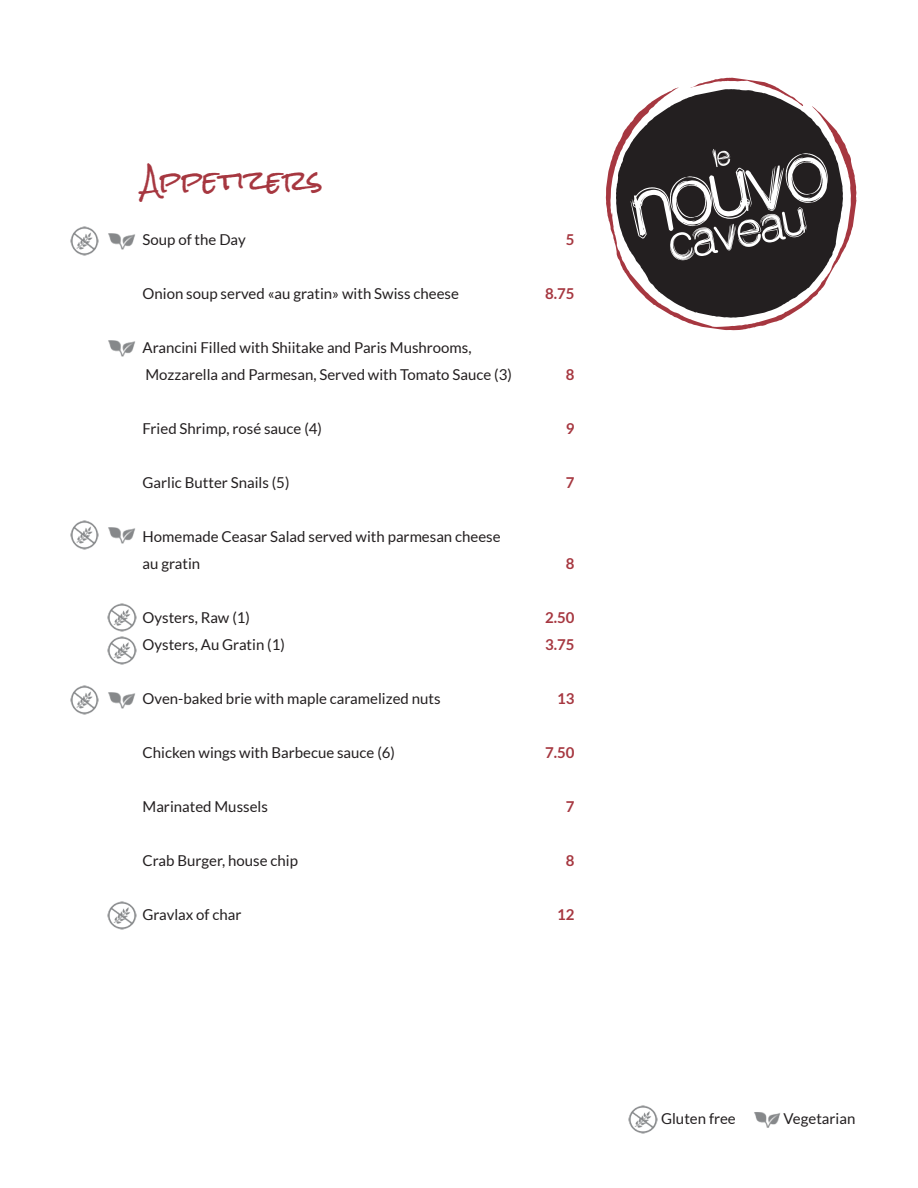
<style>
.page{position:relative;width:918px;height:1188px;background:#fff}
.page>*{position:absolute;margin:0;border:0;box-sizing:border-box;transform-origin:0 0}
.t1{font:27px "Rock Salt";color:#a63740}
.t2{font:15px/27px "Lato";color:#231f20}
.t3{font:700 15px "Lato";color:#a63740}
</style>
<div class="page">
<img style="left:70px;top:227px;width:29px;height:28px">
<img style="left:70px;top:521px;width:29px;height:28px">
<img style="left:108px;top:233px;width:27px;height:17px">
<img style="left:108px;top:527px;width:27px;height:17px">
<img style="left:108px;top:340px;width:27px;height:17px">
<img style="left:108px;top:603px;width:28px;height:29px">
<img style="left:108px;top:636px;width:28px;height:29px">
<svg style="left:693px;top:78px;width:83px;height:9px"></svg>
<svg style="left:606px;top:87px;width:250px;height:243px;fill:#231f20"></svg>
<img style="left:70px;top:686px;width:29px;height:28px">
<img style="left:108px;top:901px;width:28px;height:29px">
<img style="left:108px;top:692px;width:27px;height:17px">
<img style="left:629px;top:1106px;width:28px;height:28px">
<img style="left:754px;top:1112px;width:27px;height:16px">
<h1 class="t1" style="left:143px;top:166px;width:182px">Appetizers</h1>
<p class="t2" style="left:143px;top:226px;width:105px">Soup of the Day</p>
<p class="t3" style="left:566px;top:231px;width:10px">5</p>
<p class="t2" style="left:143px;top:280px;width:318px">Onion soup served «au gratin» with Swiss cheese</p>
<p class="t3" style="left:545px;top:285px;width:31px">8.75</p>
<p class="t2" style="left:143px;top:334px;width:371px">Arancini Filled with Shiitake and Paris Mushrooms,<br>Mozzarella and Parmesan, Served with Tomato Sauce (3)</p>
<p class="t3" style="left:566px;top:366px;width:10px">8</p>
<p class="t2" style="left:143px;top:415px;width:181px">Fried Shrimp, rosé sauce (4)</p>
<p class="t3" style="left:566px;top:420px;width:10px">9</p>
<p class="t2" style="left:143px;top:469px;width:148px">Garlic Butter Snails (5)</p>
<p class="t3" style="left:566px;top:474px;width:10px">7</p>
<p class="t2" style="left:143px;top:523px;width:360px">Homemade Ceasar Salad served with parmesan cheese au gratin</p>
<p class="t3" style="left:566px;top:555px;width:10px">8</p>
<p class="t2" style="left:143px;top:604px;width:109px">Oysters, Raw (1)</p>
<p class="t3" style="left:545px;top:609px;width:31px">2.50</p>
<p class="t2" style="left:143px;top:631px;width:144px">Oysters, Au Gratin (1)</p>
<p class="t3" style="left:545px;top:636px;width:31px">3.75</p>
<p class="t2" style="left:143px;top:685px;width:300px">Oven-baked brie with maple caramelized nuts</p>
<p class="t3" style="left:557px;top:690px;width:19px">13</p>
<p class="t2" style="left:143px;top:739px;width:254px">Chicken wings with Barbecue sauce (6)</p>
<p class="t3" style="left:545px;top:744px;width:31px">7.50</p>
<p class="t2" style="left:143px;top:793px;width:127px">Marinated Mussels</p>
<p class="t3" style="left:566px;top:798px;width:10px">7</p>
<p class="t2" style="left:143px;top:847px;width:157px">Crab Burger, house chip</p>
<p class="t3" style="left:566px;top:852px;width:10px">8</p>
<p class="t2" style="left:143px;top:901px;width:100px">Gravlax of char</p>
<p class="t3" style="left:557px;top:906px;width:19px">12</p>
<p class="t2" style="left:661px;top:1105px;width:76px">Gluten free</p>
<p class="t2" style="left:784px;top:1105px;width:73px">Vegetarian</p>
</div>
